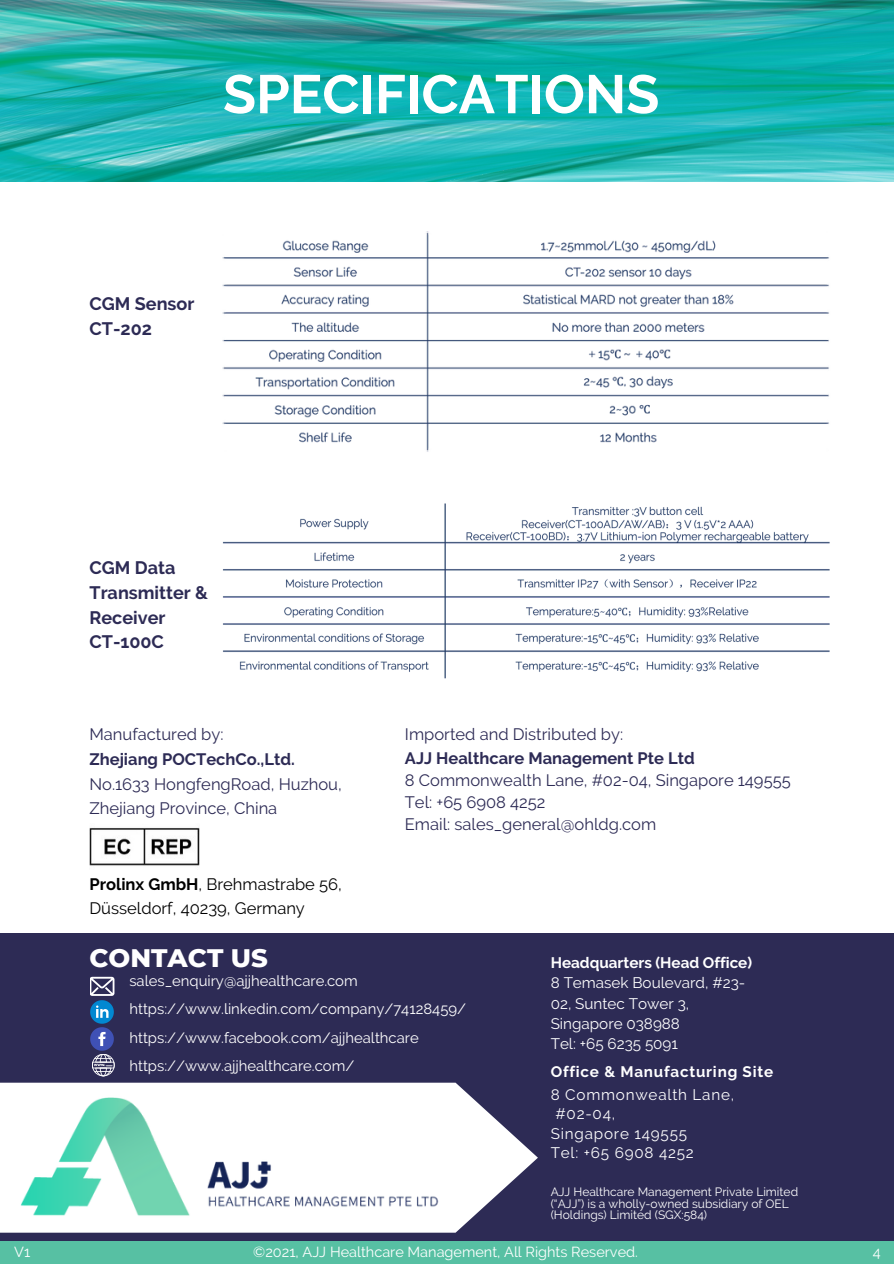
<style>
.page{position:relative;width:894px;height:1264px;background:#fff}
.page>*{position:absolute;margin:0;border:0;box-sizing:border-box;transform-origin:0 0}
.t1{font:700 54.15px "Raleway";color:#fff}
.t2{font:800 25.8px "Montserrat";color:#fff}
.t3{font:700 18px/24.8px "Raleway";color:#2d2b55}
.t4{font:16.5px/24.8px "Raleway";color:#2d2b55}
.t5{font:16.5px "Raleway";color:#000}
.t6{font:700 16.5px "Raleway";color:#2d2b55}
.t7{font:15.15px "Raleway";color:#fff}
.t8{font:15.15px "Raleway";letter-spacing:.05em;color:#fff}
.t9{font:700 15.15px "Raleway";color:#fff}
.t10{font:700 15.15px "Raleway";letter-spacing:.05em;color:#fff}
.t11{font:14.85px/28.2px "Raleway";color:#fff}
.t12{font:14.55px "Raleway";color:#fff}
.t13{font:12px/11.2px "Raleway";color:#fff}
.s1{font-weight:700}
</style>
<div class="page">
<img style="left:0;top:168px;width:893px;height:13px">
<img style="left:0;top:124px;width:893px;height:44px">
<img style="left:0;top:0;width:893px;height:124px">
<div style="left:0;top:933px;width:893px;height:330px;background:#2d2b55"></div>
<svg style="left:0;top:1082px;width:537px;height:150px;fill:#fff"></svg>
<img style="left:11px;top:1086px;width:453px;height:133px">
<div style="left:0;top:1241px;width:893px;height:22px;background:#57c0a3"></div>
<img style="left:89px;top:827px;width:111px;height:39px">
<svg style="left:90px;top:976px;width:25px;height:100px"></svg>
<img style="left:223px;top:503px;width:607px;height:175px">
<img style="left:223px;top:232px;width:606px;height:220px">
<p class="t1" style="left:223px;top:62px;width:438px">SPECIFICATIONS</p>
<p class="t3" style="left:89px;top:291px;width:106px">CGM Sensor<br>CT-202</p>
<p class="t3" style="left:89px;top:555px;width:120px">CGM Data<br>Transmitter &amp;<br>Receiver<br>CT-100C</p>
<p class="t4" style="left:89px;top:721px;width:135px">Manufactured by:</p>
<p class="t4" style="left:89px;top:746px;width:254px"><span class="s1">Zhejiang POCTechCo.,Ltd.<br></span>No.1633 HongfengRoad, Huzhou,<br>Zhejiang Province, China</p>
<p class="t5" style="left:89px;top:874px;width:254px"><span class="s1">Prolinx GmbH</span>, Brehmastrabe 56,</p>
<p class="t5" style="left:89px;top:898px;width:217px">Düsseldorf, 40239, Germany</p>
<p class="t4" style="left:405px;top:721px;width:220px">Imported and Distributed by:</p>
<p class="t6" style="left:405px;top:749px;width:291px">AJJ Healthcare Management Pte Ltd</p>
<p class="t4" style="left:405px;top:767px;width:387px">8 Commonwealth Lane, #02-04, Singapore 149555</p>
<p class="t4" style="left:405px;top:790px;width:142px">Tel: +65 6908 4252</p>
<p class="t4" style="left:405px;top:811px;width:253px">Email: sales_general@ohldg.com</p>
<p class="t2" style="left:89px;top:941px;width:180px">CONTACT US</p>
<p class="t11" style="left:129px;top:966px;width:338px">sales_enquiry@ajjhealthcare.com https://www.linkedin.com/company/74128459/ https://www.facebook.com/ajjhealthcare https://www.ajjhealthcare.com/</p>
<p class="t9" style="left:550px;top:953px;width:203px">Headquarters (Head Office)</p>
<p class="t7" style="left:550px;top:974px;width:196px">8 Temasek Boulevard, #23-</p>
<p class="t7" style="left:550px;top:994px;width:140px">02, Suntec Tower 3,</p>
<p class="t7" style="left:550px;top:1014px;width:131px">Singapore 038988</p>
<p class="t7" style="left:550px;top:1034px;width:129px">Tel: +65 6235 5091</p>
<p class="t10" style="left:550px;top:1063px;width:224px">Office &amp; Manufacturing Site</p>
<p class="t8" style="left:550px;top:1085px;width:185px">8 Commonwealth Lane,</p>
<p class="t7" style="left:555px;top:1104px;width:61px">#02-04,</p>
<p class="t8" style="left:550px;top:1124px;width:138px">Singapore 149555</p>
<p class="t8" style="left:550px;top:1144px;width:144px">Tel: +65 6908 4252</p>
<p class="t13" style="left:550px;top:1186px;width:249px">AJJ Healthcare Management Private Limited (“AJJ”) is a wholly-owned subsidiary of OEL (Holdings) Limited (SGX:584)</p>
<p class="t12" style="left:14px;top:1242px;width:18px">V1</p>
<p class="t12" style="left:253px;top:1243px;width:386px">©2021, AJJ Healthcare Management, All Rights Reserved.</p>
<p class="t12" style="left:872px;top:1242px;width:9px">4</p>
</div>
